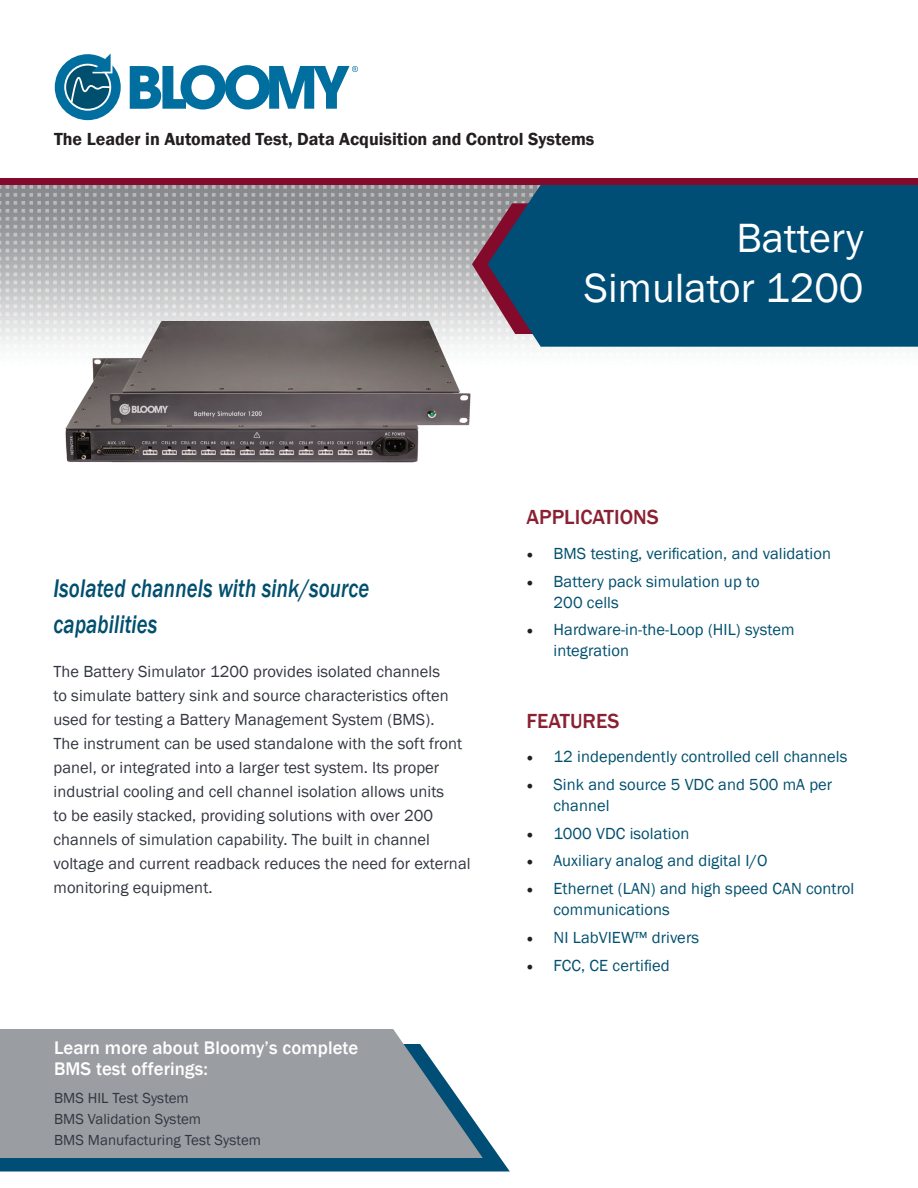
<style>
.page{position:relative;width:918px;height:1188px;background:#fff}
.page>*{position:absolute;margin:0;border:0;box-sizing:border-box;transform-origin:0 0}
.t1{font:42px/49.5px "Franklin Gothic";color:#fff;text-align:right}
.t2{font:italic 500 26.25px/36px "Franklin Gothic";letter-spacing:.005em;color:#014f6e;scale:.8 1}
.t3{font:500 21px "Franklin Gothic";color:#8a2132}
.t4{font:500 18.75px/21px "Franklin Gothic";letter-spacing:.005em;color:#fff}
.t5{font:600 18px "Franklin Gothic";color:#231f20}
.t6{font:16.5px/24px "Franklin Gothic";letter-spacing:.005em;color:#323640}
.t7{font:16.5px/21px "Franklin Gothic";letter-spacing:.005em;color:#014f6e}
.t8{font:15px/21px "Franklin Gothic";letter-spacing:.005em;color:#323640}
.s1{font-family:"Minion Pro";font-size:18px;color:#231f20}
</style>
<div class="page">
<img style="left:0;top:185px;width:901px;height:163px">
<svg style="left:471px;top:202px;width:17px;height:89px;background:#9d7e88"></svg>
<div style="left:488px;top:185px;width:430px;height:162px;background:#004d75"></div>
<svg style="left:55px;top:54px;width:66px;height:66px"></svg>
<svg style="left:130px;top:65px;width:228px;height:44px"></svg>
<svg style="left:0;top:1133px;width:510px;height:39px;background:#195e82"></svg>
<svg style="left:0;top:1029px;width:483px;height:129px;background:#9ca1a6"></svg>
<img style="left:45px;top:291px;width:454px;height:172px">
<div style="left:0;top:178px;width:918px;height:7px;background:#830a2b"></div>
<p class="t5" style="left:54px;top:128px;width:542px">The Leader in Automated Test, Data Acquisition and Control Systems</p>
<h1 class="t1" style="left:584px;top:214px;width:281px">Battery<br>Simulator 1200</h1>
<h2 class="t2" style="left:53px;top:571px;width:397px">Isolated channels with sink/source capabilities</h2>
<p class="t6" style="left:53px;top:660px;width:419px">The Battery Simulator 1200 provides isolated channels<br>to simulate battery sink and source characteristics often used for testing a Battery Management System (BMS).<br>The instrument can be used standalone with the soft front panel, or integrated into a larger test system. Its proper industrial cooling and cell channel isolation allows units<br>to be easily stacked, providing solutions with over 200 channels of simulation capability. The built in channel voltage and current readback reduces the need for external monitoring equipment.</p>
<p class="t4" style="left:54px;top:1037px;width:306px">Learn more about Bloomy’s complete<br>BMS test offerings:</p>
<p class="t8" style="left:54px;top:1087px;width:209px">BMS HIL Test System<br>BMS Validation System<br>BMS Manufacturing Test System</p>
<p class="t3" style="left:526px;top:504px;width:134px">APPLICATIONS</p>
<p class="t7" style="left:526px;top:543px;width:306px"><span class="s1">•</span> BMS testing, verification, and validation</p>
<p class="t7" style="left:554px;top:571px;width:208px;text-indent:-27px"><span class="s1">•</span> Battery pack simulation up to<br>200 cells</p>
<p class="t7" style="left:554px;top:620px;width:242px;text-indent:-27px"><span class="s1">•</span> Hardware-in-the-Loop (HIL) system integration</p>
<p class="t3" style="left:526px;top:708px;width:94px">FEATURES</p>
<p class="t7" style="left:526px;top:746px;width:323px"><span class="s1">•</span> 12 independently controlled cell channels</p>
<p class="t7" style="left:554px;top:774px;width:280px;text-indent:-27px"><span class="s1">•</span> Sink and source 5 VDC and 500 mA per channel</p>
<p class="t7" style="left:526px;top:823px;width:164px"><span class="s1">•</span> 1000 VDC isolation</p>
<p class="t7" style="left:526px;top:851px;width:243px"><span class="s1">•</span> Auxiliary analog and digital I/O</p>
<p class="t7" style="left:554px;top:878px;width:302px;text-indent:-27px"><span class="s1">•</span> Ethernet (LAN) and high speed CAN control communications</p>
<p class="t7" style="left:526px;top:927px;width:174px"><span class="s1">•</span> NI LabVIEW™ drivers</p>
<p class="t7" style="left:526px;top:955px;width:145px"><span class="s1">•</span> FCC, CE certified</p>
</div>
